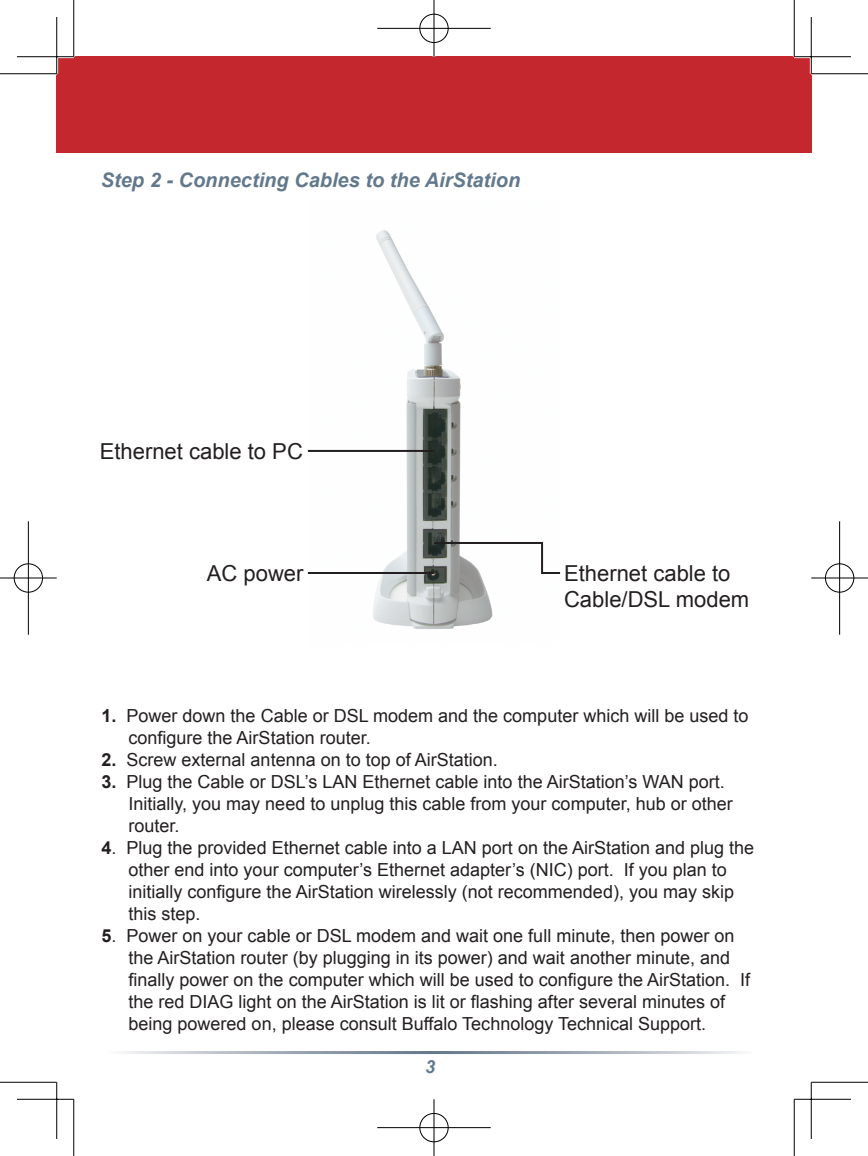
<style>
.page{position:relative;width:868px;height:1156px;background:#fff}
.page>*{position:absolute;margin:0;border:0;box-sizing:border-box;transform-origin:0 0}
.t1{font:22px/26.4px "Arial";color:#231f20}
.t2{font:italic 700 20px "Arial";color:#62788c}
.t3{font:18px/22px "Arial";color:#231f20}
.t4{font:italic 700 18px "Arial";color:#62788c}
.s1{font-weight:700}
</style>
<div class="page">
<div style="left:57px;top:57px;width:754px;height:95px;background:#c4272d"></div>
<div style="left:104px;top:1050px;width:648px;height:3px;border:2px solid #fff"></div>
<img style="left:308px;top:230px;width:185px;height:399px">
<svg style="left:432px;top:541px;width:129px;height:34px"></svg>
<hr style="left:308px;top:572px;width:126px;height:2px;background:#231f20">
<hr style="left:308px;top:450px;width:126px;height:2px;background:#231f20">
<hr style="left:17px;top:55px;width:57px;height:3px;background:#fff">
<hr style="left:794px;top:55px;width:56px;height:3px;background:#fff">
<hr style="left:55px;top:17px;width:3px;height:57px;background:#fff">
<hr style="left:809px;top:17px;width:3px;height:57px;background:#fff">
<hr style="left:0;top:73px;width:57px;height:1px;background:#000">
<hr style="left:811px;top:73px;width:56px;height:1px;background:#000">
<hr style="left:0;top:1081px;width:57px;height:1px;background:#000">
<hr style="left:811px;top:1081px;width:56px;height:1px;background:#000">
<hr style="left:73px;top:0;width:1px;height:57px;background:#000">
<hr style="left:73px;top:1099px;width:1px;height:56px;background:#000">
<hr style="left:793px;top:0;width:1px;height:57px;background:#000">
<hr style="left:793px;top:1099px;width:1px;height:56px;background:#000">
<hr style="left:17px;top:56px;width:57px;height:1px;background:#000">
<hr style="left:794px;top:56px;width:56px;height:1px;background:#000">
<hr style="left:17px;top:1098px;width:57px;height:1px;background:#000">
<hr style="left:794px;top:1098px;width:56px;height:1px;background:#000">
<hr style="left:56px;top:17px;width:1px;height:57px;background:#000">
<hr style="left:56px;top:1082px;width:1px;height:56px;background:#000">
<hr style="left:810px;top:17px;width:1px;height:57px;background:#000">
<hr style="left:810px;top:1082px;width:1px;height:56px;background:#000">
<div style="left:418px;top:13px;width:31px;height:31px;border:3px solid #fff;border-radius:50%"></div>
<hr style="left:377px;top:27px;width:113px;height:3px;background:#fff">
<hr style="left:432px;top:0;width:3px;height:57px;background:#fff">
<div style="left:419px;top:14px;width:29px;height:29px;border:1px solid #000;border-radius:50%"></div>
<hr style="left:377px;top:28px;width:113px;height:1px;background:#000">
<hr style="left:433px;top:0;width:1px;height:57px;background:#000">
<div style="left:418px;top:1111px;width:31px;height:32px;border:3px solid #fff;border-radius:50%"></div>
<hr style="left:377px;top:1126px;width:113px;height:2px;background:#fff">
<hr style="left:432px;top:1099px;width:3px;height:56px;background:#fff">
<div style="left:419px;top:1113px;width:29px;height:29px;border:1px solid #000;border-radius:50%"></div>
<hr style="left:377px;top:1127px;width:113px;height:1px;background:#000">
<hr style="left:433px;top:1099px;width:1px;height:56px;background:#000">
<div style="left:13px;top:562px;width:31px;height:31px;border:3px solid #fff;border-radius:50%"></div>
<hr style="left:0;top:576px;width:57px;height:3px;background:#fff">
<hr style="left:27px;top:521px;width:3px;height:113px;background:#fff">
<div style="left:14px;top:563px;width:29px;height:29px;border:1px solid #000;border-radius:50%"></div>
<hr style="left:0;top:577px;width:57px;height:1px;background:#000">
<hr style="left:28px;top:521px;width:1px;height:113px;background:#000">
<div style="left:823px;top:562px;width:32px;height:31px;border:3px solid #fff;border-radius:50%"></div>
<hr style="left:811px;top:576px;width:56px;height:3px;background:#fff">
<hr style="left:838px;top:521px;width:2px;height:113px;background:#fff">
<div style="left:825px;top:563px;width:29px;height:29px;border:1px solid #000;border-radius:50%"></div>
<hr style="left:811px;top:577px;width:56px;height:1px;background:#000">
<hr style="left:839px;top:521px;width:1px;height:113px;background:#000">
<p class="t2" style="left:101px;top:167px;width:421px">Step 2 - Connecting Cables to the AirStation</p>
<p class="t1" style="left:100px;top:438px;width:204px">Ethernet cable to PC</p>
<p class="t1" style="left:207px;top:560px;width:98px">AC power</p>
<p class="t1" style="left:564px;top:560px;width:187px">Ethernet cable to<br>Cable/DSL modem</p>
<p class="t3" style="left:128px;top:704px;width:621px;text-indent:-27px"><span class="s1">1.</span> Power down the Cable or DSL modem and the computer which will be used to configure the AirStation router.</p>
<p class="t3" style="left:101px;top:748px;width:398px"><span class="s1">2.</span> Screw external antenna on to top of AirStation.</p>
<p class="t3" style="left:128px;top:770px;width:605px;text-indent:-27px"><span class="s1">3.</span> Plug the Cable or DSL’s LAN Ethernet cable into the AirStation’s WAN port.<br>Initially, you may need to unplug this cable from your computer, hub or other router.</p>
<p class="t3" style="left:128px;top:836px;width:627px;text-indent:-27px"><span class="s1">4</span>. Plug the provided Ethernet cable into a LAN port on the AirStation and plug the other end into your computer’s Ethernet adapter’s (NIC) port. If you plan to initially configure the AirStation wirelessly (not recommended), you may skip this step.</p>
<p class="t3" style="left:128px;top:924px;width:623px;text-indent:-27px"><span class="s1">5</span>. Power on your cable or DSL modem and wait one full minute, then power on the AirStation router (by plugging in its power) and wait another minute, and finally power on the computer which will be used to configure the AirStation. If the red DIAG light on the AirStation is lit or flashing after several minutes of being powered on, please consult Buffalo Technology Technical Support.</p>
<p class="t4" style="left:425px;top:1054px;width:12px">3</p>
</div>
